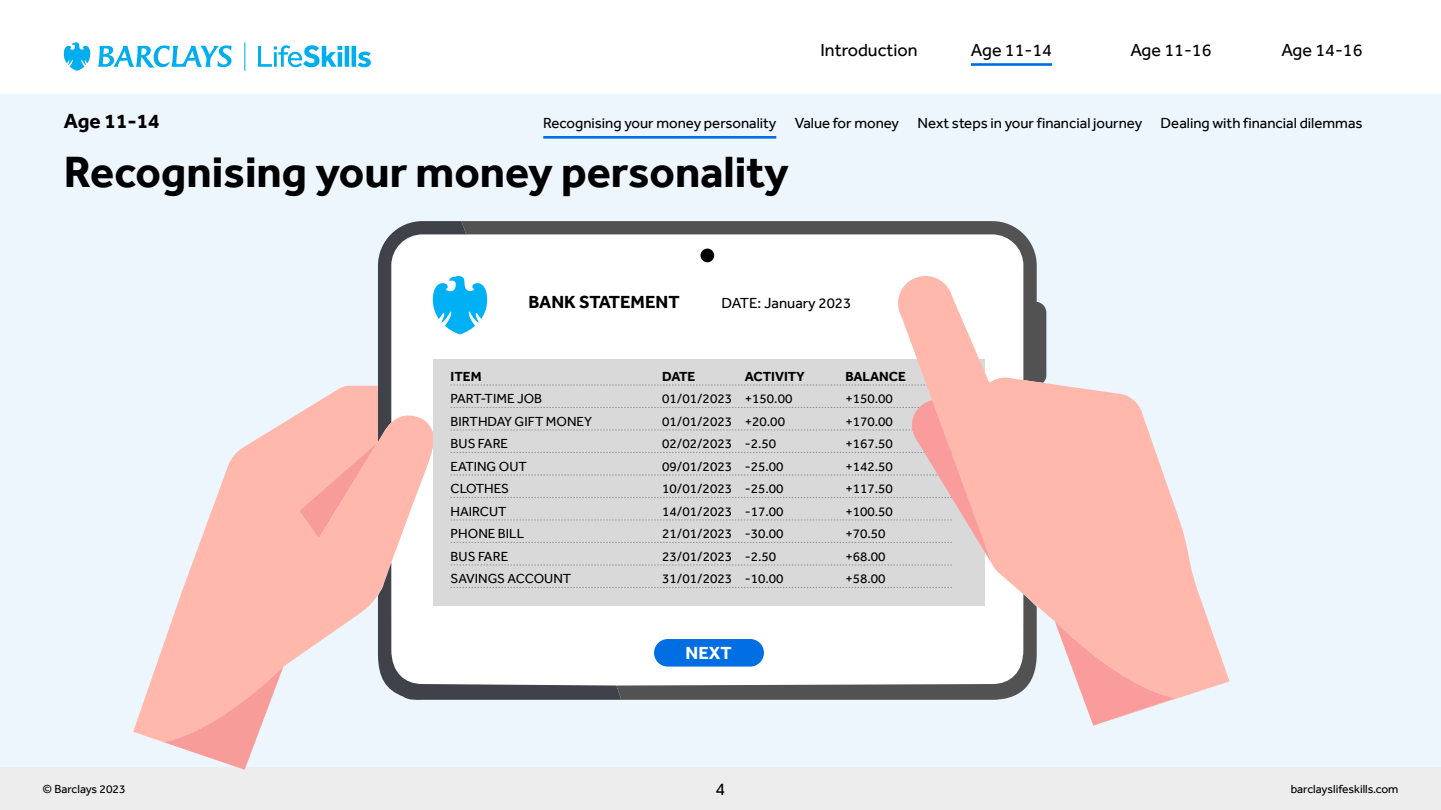
<style>
.page{position:relative;width:1441px;height:810px;background:#fff}
.page>*{position:absolute;margin:0;border:0;box-sizing:border-box;transform-origin:0 0}
.t1{font:700 45px "Effra";color:#000}
.t2{font:700 21px "Effra";color:#000}
.t3{font:18px "Effra";color:#000}
.t4{font:700 18px "Effra";color:#000}
.t5{font:700 18px "Effra";color:#fff}
.t6{font:15px "Effra";color:#000}
.t7{font:13.5px "Effra";color:#000}
.t8{font:700 13.5px "Effra";color:#000}
.t9{font:12px "Effra";color:#000}
</style>
<div class="page">
<div style="left:0;top:94px;width:1440px;height:673px;background:#edf5fd"></div>
<div style="left:0;top:767px;width:1440px;height:43px;background:#ededee"></div>
<hr style="left:970px;top:63px;width:81px;height:3px;background:#006de3">
<hr style="left:543px;top:136px;width:233px;height:3px;background:#006de3">
<svg style="left:64px;top:42px;width:307px;height:29px"></svg>
<svg style="left:991px;top:221px;width:46px;height:55px"></svg>
<svg style="left:133px;top:413px;width:166px;height:329px;fill:#ffb8ab"></svg>
<svg style="left:163px;top:667px;width:120px;height:103px"></svg>
<svg style="left:991px;top:276px;width:238px;height:424px;fill:#ffb8ab"></svg>
<svg style="left:1054px;top:621px;width:121px;height:105px"></svg>
<svg style="left:299px;top:221px;width:692px;height:479px;background:#dfd9da"></svg>
<h3 class="t3" style="left:820px;top:39px;width:99px">Introduction</h3>
<h3 class="t3" style="left:970px;top:39px;width:83px">Age 11-14</h3>
<h3 class="t3" style="left:1130px;top:39px;width:83px">Age 11-16</h3>
<h3 class="t3" style="left:1281px;top:39px;width:83px">Age 14-16</h3>
<h2 class="t2" style="left:64px;top:108px;width:97px">Age 11-14</h2>
<p class="t6" style="left:543px;top:114px;width:820px">Recognising your money personality Value for money Next steps in your financial journey Dealing with financial dilemmas</p>
<h1 class="t1" style="left:64px;top:145px;width:726px">Recognising your money personality</h1>
<h3 class="t4" style="left:528px;top:291px;width:152px">BANK STATEMENT</h3>
<p class="t6" style="left:721px;top:294px;width:131px">DATE: January 2023</p>
<p class="t8" style="left:450px;top:368px;width:32px">ITEM</p>
<p class="t8" style="left:662px;top:368px;width:35px">DATE</p>
<p class="t8" style="left:744px;top:368px;width:62px">ACTIVITY</p>
<p class="t8" style="left:845px;top:368px;width:62px">BALANCE</p>
<p class="t7" style="left:450px;top:390px;width:93px">PART-TIME JOB</p>
<p class="t7" style="left:662px;top:390px;width:132px">01/01/2023 +150.00</p>
<p class="t7" style="left:845px;top:390px;width:49px">+150.00</p>
<p class="t7" style="left:450px;top:413px;width:143px">BIRTHDAY GIFT MONEY</p>
<p class="t7" style="left:662px;top:413px;width:124px">01/01/2023 +20.00</p>
<p class="t7" style="left:845px;top:413px;width:49px">+170.00</p>
<p class="t7" style="left:450px;top:435px;width:59px">BUS FARE</p>
<p class="t7" style="left:662px;top:435px;width:115px">02/02/2023 -2.50</p>
<p class="t7" style="left:845px;top:435px;width:49px">+167.50</p>
<p class="t7" style="left:450px;top:458px;width:78px">EATING OUT</p>
<p class="t7" style="left:662px;top:458px;width:123px">09/01/2023 -25.00</p>
<p class="t7" style="left:845px;top:458px;width:49px">+142.50</p>
<p class="t7" style="left:450px;top:480px;width:60px">CLOTHES</p>
<p class="t7" style="left:662px;top:480px;width:123px">10/01/2023 -25.00</p>
<p class="t7" style="left:845px;top:480px;width:49px">+117.50</p>
<p class="t7" style="left:450px;top:503px;width:57px">HAIRCUT</p>
<p class="t7" style="left:662px;top:503px;width:123px">14/01/2023 -17.00</p>
<p class="t7" style="left:845px;top:503px;width:49px">+100.50</p>
<p class="t7" style="left:450px;top:526px;width:75px">PHONE BILL</p>
<p class="t7" style="left:662px;top:526px;width:123px">21/01/2023 -30.00</p>
<p class="t7" style="left:845px;top:526px;width:42px">+70.50</p>
<p class="t7" style="left:450px;top:548px;width:59px">BUS FARE</p>
<p class="t7" style="left:662px;top:548px;width:115px">23/01/2023 -2.50</p>
<p class="t7" style="left:845px;top:548px;width:42px">+68.00</p>
<p class="t7" style="left:450px;top:571px;width:122px">SAVINGS ACCOUNT</p>
<p class="t7" style="left:662px;top:571px;width:123px">31/01/2023 -10.00</p>
<p class="t7" style="left:845px;top:571px;width:42px">+58.00</p>
<h3 class="t5" style="left:685px;top:642px;width:48px">NEXT</h3>
<p class="t9" style="left:43px;top:782px;width:85px">© Barclays 2023</p>
<h3 class="t3" style="left:715px;top:778px;width:11px">4</h3>
<p class="t9" style="left:1290px;top:782px;width:109px">barclayslifeskills.com</p>
</div>
